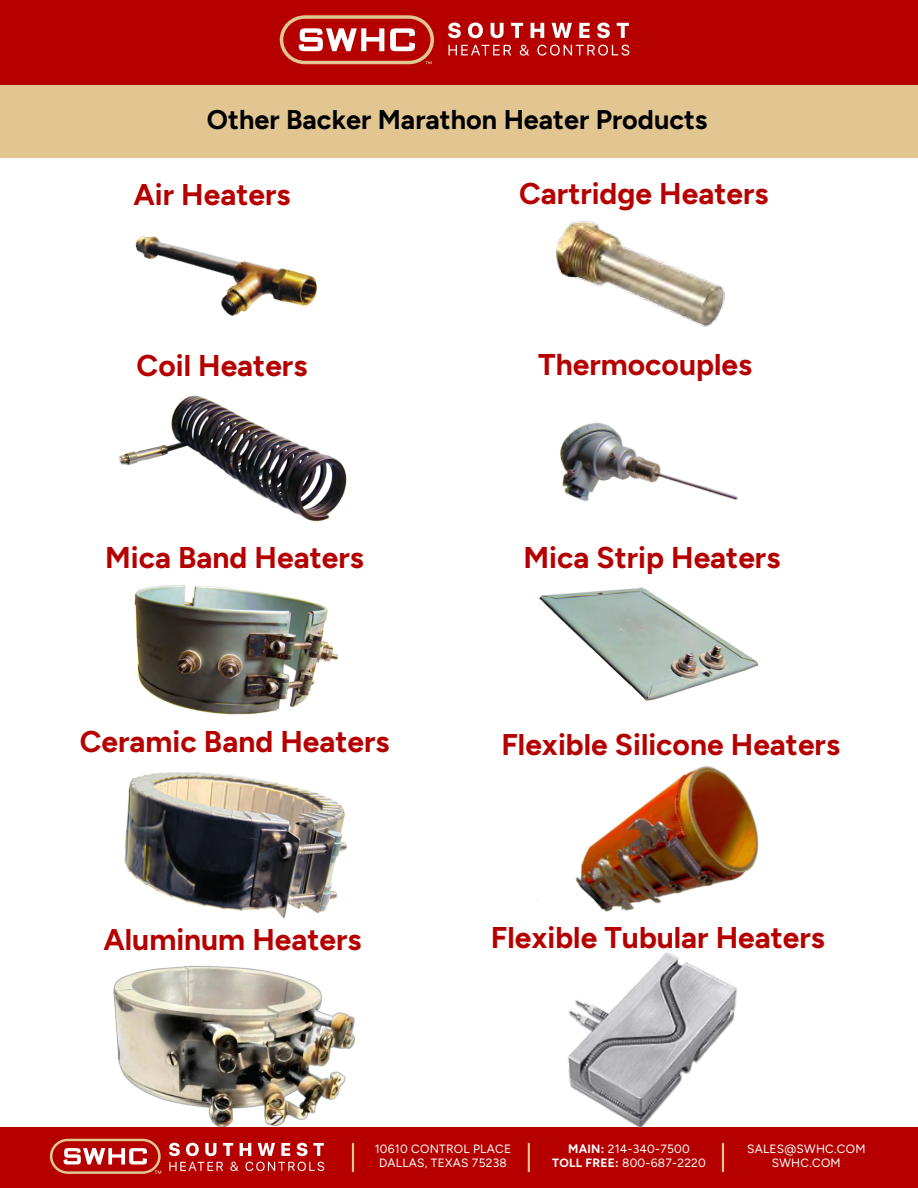
<style>
.page{position:relative;width:918px;height:1188px;background:#fff}
.page>*{position:absolute;margin:0;border:0;box-sizing:border-box;transform-origin:0 0}
.t1{font:700 30px "Figtree";color:#b60000}
.t2{font:700 27px "Figtree";color:#000}
.t3{font:12px/14.4px "Figtree";letter-spacing:.02em;color:#fff;text-align:center}
.s1{font-weight:700}
</style>
<div class="page">
<div style="left:0;top:1127px;width:918px;height:61px;background:#b60000"></div>
<svg style="left:169px;top:1143px;width:11px;height:13px"></svg>
<svg style="left:186px;top:1143px;width:13px;height:13px"></svg>
<svg style="left:205px;top:1143px;width:11px;height:13px"></svg>
<svg style="left:223px;top:1143px;width:10px;height:13px"></svg>
<svg style="left:240px;top:1143px;width:11px;height:13px"></svg>
<svg style="left:258px;top:1143px;width:17px;height:13px"></svg>
<svg style="left:281px;top:1143px;width:9px;height:13px"></svg>
<svg style="left:297px;top:1143px;width:27px;height:13px"></svg>
<svg style="left:169px;top:1162px;width:54px;height:9px"></svg>
<svg style="left:230px;top:1162px;width:9px;height:9px"></svg>
<svg style="left:245px;top:1162px;width:79px;height:9px"></svg>
<svg style="left:50px;top:1139px;width:111px;height:35px"></svg>
<hr style="left:352px;top:1143px;width:2px;height:29px;background:#e1c692">
<img style="left:560px;top:422px;width:178px;height:79px">
<img style="left:134px;top:585px;width:204px;height:130px">
<img style="left:539px;top:587px;width:220px;height:114px">
<img style="left:124px;top:771px;width:223px;height:148px">
<img style="left:119px;top:395px;width:228px;height:127px">
<div style="left:0;top:83px;width:918px;height:75px;background:#e1c692"></div>
<div style="left:0;top:0;width:918px;height:84px;background:#b60000"></div>
<svg style="left:448px;top:23px;width:13px;height:15px"></svg>
<svg style="left:468px;top:23px;width:15px;height:15px"></svg>
<svg style="left:491px;top:23px;width:13px;height:15px"></svg>
<svg style="left:511px;top:23px;width:12px;height:15px"></svg>
<svg style="left:531px;top:23px;width:13px;height:15px"></svg>
<svg style="left:552px;top:23px;width:20px;height:15px"></svg>
<svg style="left:579px;top:23px;width:11px;height:15px"></svg>
<svg style="left:597px;top:23px;width:13px;height:15px"></svg>
<svg style="left:617px;top:23px;width:12px;height:15px"></svg>
<svg style="left:449px;top:45px;width:62px;height:10px"></svg>
<svg style="left:520px;top:45px;width:9px;height:11px"></svg>
<svg style="left:537px;top:45px;width:92px;height:11px"></svg>
<svg style="left:280px;top:15px;width:154px;height:49px"></svg>
<img style="left:135px;top:236px;width:183px;height:80px">
<img style="left:556px;top:221px;width:169px;height:106px">
<img style="left:113px;top:965px;width:243px;height:163px">
<img style="left:527px;top:994px;width:210px;height:179px">
<img style="left:538px;top:766px;width:221px;height:228px">
<p class="t2" style="left:207px;top:103px;width:502px">Other Backer Marathon Heater Products</p>
<p class="t1" style="left:133px;top:176px;width:158px">Air Heaters</p>
<p class="t1" style="left:519px;top:175px;width:251px">Cartridge Heaters</p>
<p class="t1" style="left:137px;top:348px;width:172px">Coil Heaters</p>
<p class="t1" style="left:538px;top:347px;width:215px">Thermocouples</p>
<p class="t1" style="left:105px;top:539px;width:260px">Mica Band Heaters</p>
<p class="t1" style="left:523px;top:539px;width:258px">Mica Strip Heaters</p>
<p class="t1" style="left:80px;top:723px;width:311px">Ceramic Band Heaters</p>
<p class="t1" style="left:501px;top:727px;width:340px">Flexible Silicone Heaters</p>
<p class="t1" style="left:104px;top:921px;width:260px">Aluminum Heaters</p>
<p class="t1" style="left:491px;top:920px;width:336px">Flexible Tubular Heaters</p>
<p class="t3" style="left:375px;top:1141px;width:138px">10610 CONTROL PLACE<br>DALLAS, TEXAS 75238</p>
<p class="t3" style="left:552px;top:1141px;width:155px"><span class="s1">MAIN:</span> 214-340-7500<br><span class="s1">TOLL FREE:</span> 800-687-2220</p>
<p class="t3" style="left:747px;top:1141px;width:120px">SALES@SWHC.COM<br>SWHC.COM</p>
</div>
